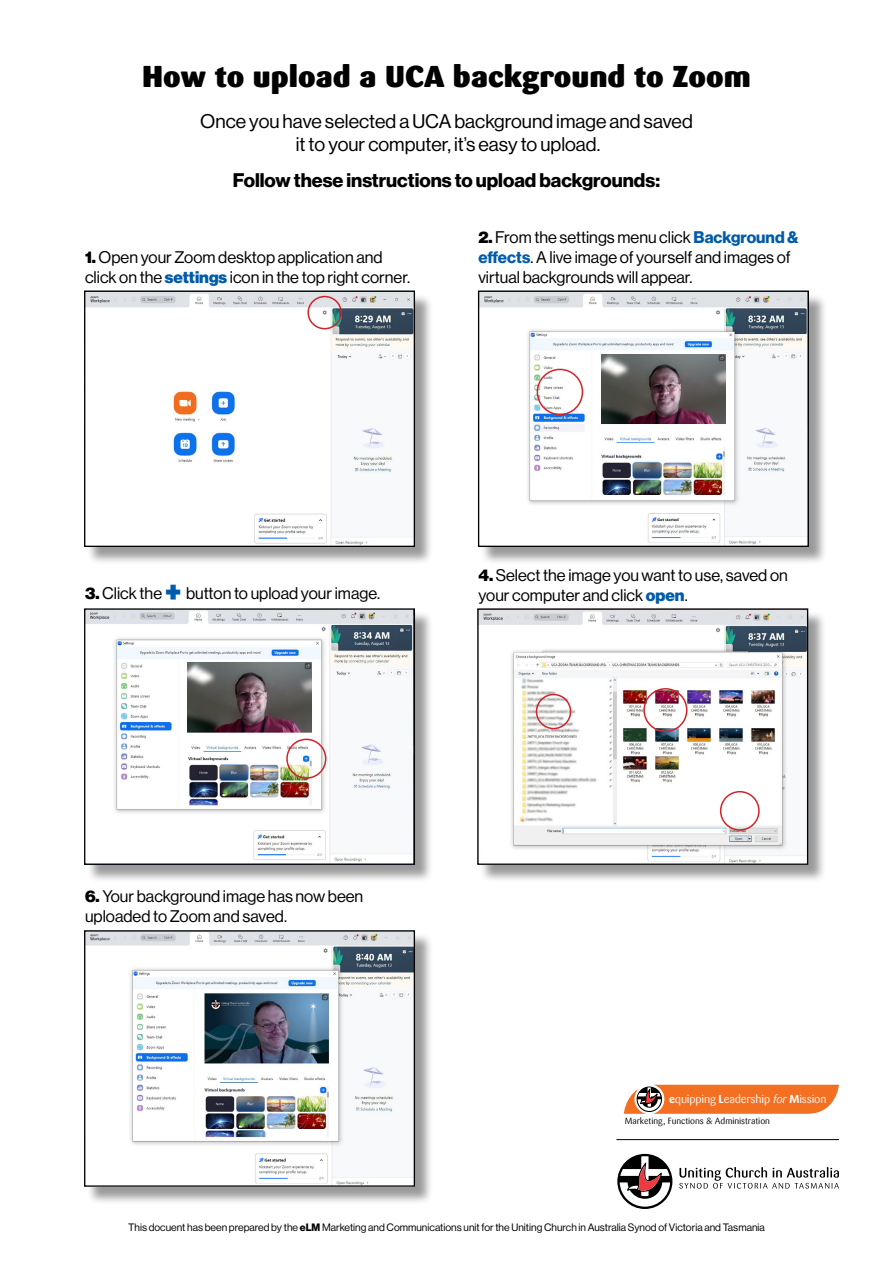
<style>
.page{position:relative;width:893px;height:1263px;background:#fff}
.page>*{position:absolute;margin:0;border:0;box-sizing:border-box;transform-origin:0 0}
.t1{font:900 30px "Sari";color:#000}
.t2{font:19.35px/23.4px "N Haas Grotesk DS Pro 55 Rg";color:#000;text-align:center}
.t3{font:19.35px "N Haas Grotesk DS Pro 75 Bd";color:#000}
.t4{font:16.5px/19.8px "N Haas Grotesk DS Pro 55 Rg";color:#000}
.t5{font:11.4px "Sari";letter-spacing:-.02em;color:#fff}
.t6{font:10.5px "N Haas Grotesk DS Pro 55 Rg";color:#000}
.t7{font:8.85px "Sari";letter-spacing:-.01em;color:#000}
.s1{font-family:"N Haas Grotesk DS Pro 95 Blk"}
.s2{font-family:"N Haas Grotesk DS Pro 95 Blk";color:#005baa}
.s3{font-family:"N Haas Grotesk DS Pro 75 Bd";color:#005baa}
.s4{font-family:"N Haas Grotesk DS Pro 95 Blk";font-size:30px;color:#005baa}
.s5{font-weight:700}
.s6{font-style:italic}
.s7{font-family:"N Haas Grotesk DS Pro 75 Bd"}
</style>
<div class="page">
<div style="left:86px;top:293px;width:348px;height:273px;background:#000;opacity:.4"></div>
<img style="left:86px;top:292px;width:327px;height:253px">
<div style="left:84px;top:290px;width:331px;height:257px;border:1px solid #000"></div>
<div style="left:479px;top:611px;width:348px;height:272px;background:#000;opacity:.4"></div>
<img style="left:479px;top:610px;width:327px;height:253px">
<div style="left:477px;top:608px;width:331px;height:257px;border:1px solid #000"></div>
<div style="left:86px;top:933px;width:348px;height:272px;background:#000;opacity:.4"></div>
<img style="left:86px;top:932px;width:327px;height:253px">
<div style="left:84px;top:930px;width:331px;height:257px;border:1px solid #000"></div>
<div style="left:307px;top:296px;width:35px;height:33px;border:2px solid #d2232a;border-radius:50%"></div>
<div style="left:643px;top:688px;width:44px;height:44px;border:2px solid #d2232a;border-radius:50%"></div>
<div style="left:720px;top:791px;width:40px;height:40px;border:2px solid #d2232a;border-radius:50%"></div>
<div style="left:536px;top:694px;width:35px;height:35px;border:2px solid #d2232a;border-radius:50%"></div>
<svg style="left:679px;top:1167px;width:160px;height:22px"></svg>
<svg style="left:617px;top:1154px;width:55px;height:55px"></svg>
<svg style="left:624px;top:1085px;width:215px;height:29px;background:#e97b3c"></svg>
<hr style="left:616px;top:1139px;width:223px;height:1px;background:#000">
<div style="left:480px;top:293px;width:348px;height:273px;background:#000;opacity:.4"></div>
<img style="left:480px;top:292px;width:327px;height:253px">
<div style="left:478px;top:290px;width:331px;height:257px;border:1px solid #000"></div>
<img style="left:602px;top:354px;width:123px;height:69px">
<div style="left:86px;top:611px;width:348px;height:272px;background:#000;opacity:.4"></div>
<img style="left:86px;top:610px;width:327px;height:253px">
<div style="left:84px;top:608px;width:331px;height:257px;border:1px solid #000"></div>
<img style="left:188px;top:663px;width:123px;height:69px">
<div style="left:537px;top:369px;width:46px;height:46px;border:2px solid #d2232a;border-radius:50%"></div>
<div style="left:286px;top:739px;width:40px;height:40px;border:2px solid #d2232a;border-radius:50%"></div>
<p class="t1" style="left:142px;top:58px;width:610px">How to upload a UCA background to Zoom</p>
<p class="t2" style="left:200px;top:109px;width:494px">Once you have selected a UCA background image and saved it to your computer, it’s easy to upload.</p>
<p class="t3" style="left:233px;top:169px;width:429px">Follow these instructions to upload backgrounds:</p>
<p class="t4" style="left:85px;top:248px;width:327px"><span class="s1">1.</span> Open your Zoom desktop application and click on the <span class="s2">settings</span> icon in the top right corner.</p>
<p class="t4" style="left:478px;top:228px;width:322px"><span class="s1">2.</span> From the settings menu click <span class="s3">Background &amp; effects</span>. A live image of yourself and images of virtual backgrounds will appear.</p>
<p class="t4" style="left:85px;top:583px;width:297px"><span class="s1">3.</span> Click the <span class="s4">+</span> button to upload your image.</p>
<p class="t4" style="left:478px;top:565px;width:311px"><span class="s1">4.</span> Select the image you want to use, saved on your computer and click <span class="s2">open</span>.</p>
<p class="t4" style="left:85px;top:887px;width:280px"><span class="s1">6.</span> Your background image has now been uploaded to Zoom and saved.</p>
<p class="t5" style="left:669px;top:1092px;width:159px"><span class="s5">e</span>quipping <span class="s5">L</span>eadership <span class="s6">for</span> <span class="s5">M</span>ission</p>
<p class="t7" style="left:625px;top:1115px;width:147px">Marketing, Functions &amp; Administration</p>
<p class="t6" style="left:128px;top:1221px;width:638px">This docuent has been prepared by the <span class="s7">eLM</span> Marketing and Communications unit for the Uniting Church in Australia Synod of Victoria and Tasmania</p>
</div>
